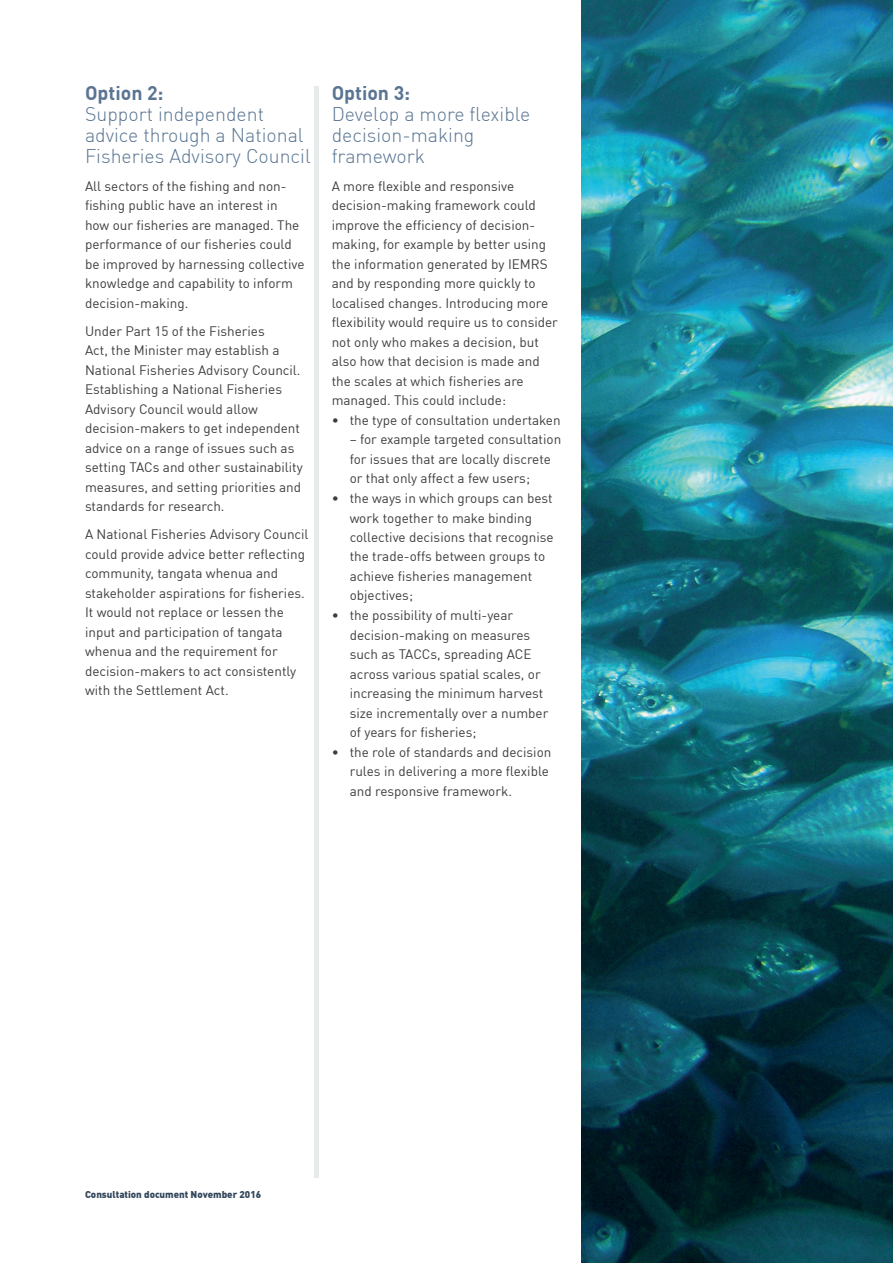
<style>
.page{position:relative;width:893px;height:1263px;background:#fff}
.page>*{position:absolute;margin:0;border:0;box-sizing:border-box;transform-origin:0 0}
._3_different{font:300 19.5px/21px "DIN";color:#5a7592}
.body_text_before_bul{font:13.5px/19.5px "DIN";color:#3e3e3f}
.body_text{font:13.5px/19.5px "DIN";color:#3e3e3f}
.t1{font:900 9.75px "DIN";color:#33475c}
.s1{font-weight:700}
</style>
<div class="page">
<img style="left:581px;top:0;width:312px;height:1263px">
<hr style="left:315px;top:87px;width:4px;height:1091px;background:#e1e6e6">
<p class="_3_different" style="left:85px;top:82px;width:227px"><span class="s1">Option 2:<br></span>Support independent advice through a National<br>Fisheries Advisory Council</p>
<p class="body_text" style="left:85px;top:176px;width:221px">All sectors of the fishing and non&shy;fishing public have an interest in how our fisheries are managed. The performance of our fisheries could be improved by harnessing collective knowledge and capability to inform decision-making.</p>
<p class="body_text" style="left:85px;top:321px;width:219px">Under Part 15 of the Fisheries<br>Act, the Minister may establish a National Fisheries Advisory Council.<br>Establishing a National Fisheries Advisory Council would allow decision-makers to get independent advice on a range of issues such as setting TACs and other sustainability measures, and setting priorities and standards for research.</p>
<p class="body_text" style="left:85px;top:524px;width:225px">A National Fisheries Advisory Council could provide advice better reflecting community, tangata whenua and stakeholder aspirations for fisheries.<br>It would not replace or lessen the input and participation of tangata whenua and the requirement for decision-makers to act consistently with the Settlement Act.</p>
<p class="_3_different" style="left:332px;top:82px;width:200px"><span class="s1">Option 3:<br></span>Develop a more flexible decision-making framework</p>
<p class="body_text_before_bul" style="left:332px;top:176px;width:228px">A more flexible and responsive decision-making framework could improve the efficiency of decision&shy;making, for example by better using the information generated by IEMRS and by responding more quickly to localised changes. Introducing more flexibility would require us to consider not only who makes a decision, but also how that decision is made and the scales at which fisheries are managed. This could include:</p>
<p class="body_text_before_bul" style="left:332px;top:410px;width:230px">• the type of consultation undertaken</p>
<p class="body_text_before_bul" style="left:350px;top:430px;width:213px">– for example targeted consultation for issues that are locally discrete or that only affect a few users;</p>
<p class="body_text_before_bul" style="left:350px;top:488px;width:206px;text-indent:-18px">• the ways in which groups can best work together to make binding collective decisions that recognise the trade-offs between groups to achieve fisheries management objectives;</p>
<p class="body_text_before_bul" style="left:350px;top:605px;width:200px;text-indent:-18px">• the possibility of multi-year decision-making on measures such as TACCs, spreading ACE across various spatial scales, or increasing the minimum harvest size incrementally over a number of years for fisheries;</p>
<p class="body_text_before_bul" style="left:350px;top:742px;width:203px;text-indent:-18px">• the role of standards and decision rules in delivering a more flexible and responsive framework.</p>
<p class="t1" style="left:85px;top:1188px;width:178px">Consultation document November 2016</p>
</div>
